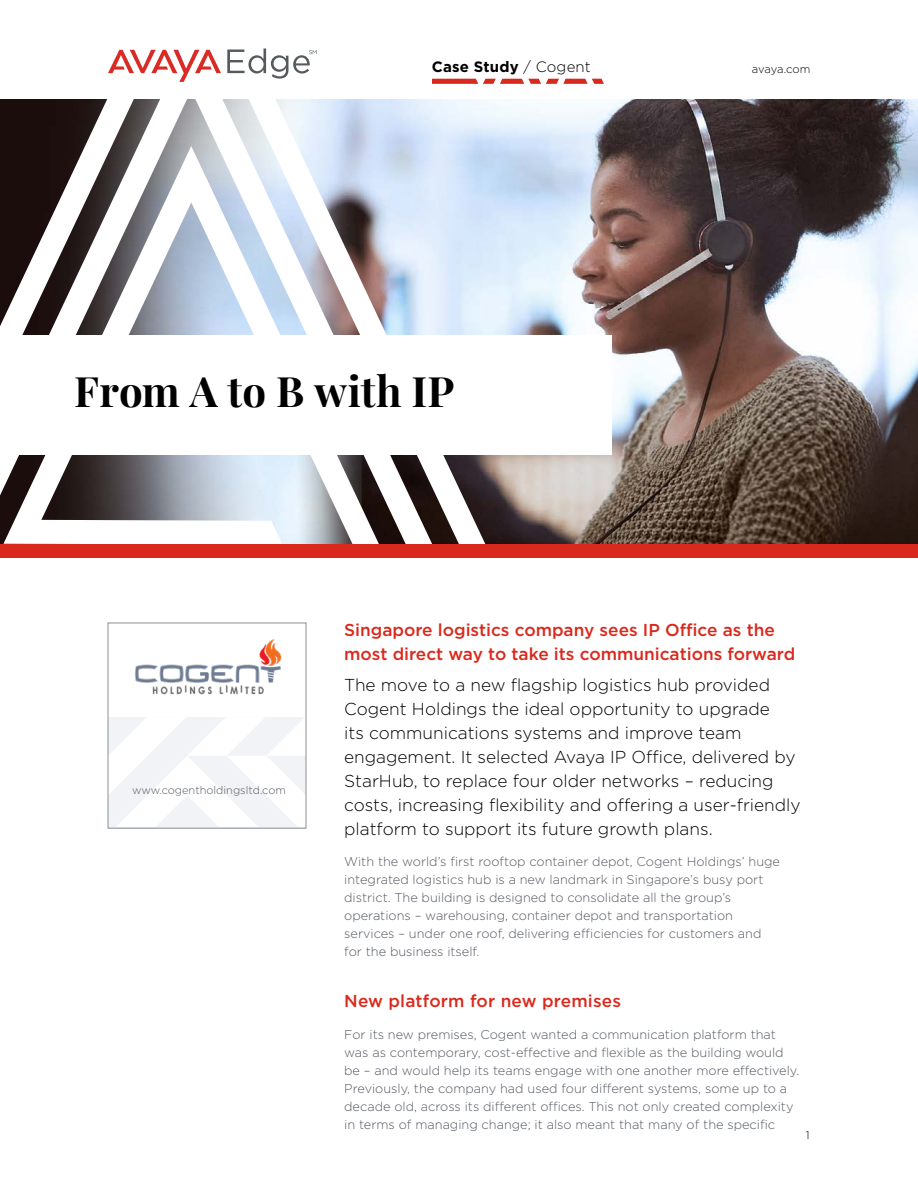
<style>
.page{position:relative;width:918px;height:1188px;background:#fff}
.page>*{position:absolute;margin:0;border:0;box-sizing:border-box;transform-origin:0 0}
.Headline_1_Bold_Left{font:700 42px "Playfair Display";letter-spacing:.005em;color:#000}
.Intro_Paragraph_Body{font:300 17.25px/24px "Gotham";color:#000}
.Subhead_1_Red_11_5_1{font:500 17.25px/24px "Gotham";color:#da291c}
.Header_copy{font:700 15px "Gotham";letter-spacing:.01em;color:#000}
.Body_8_5_12{font:300 12.75px/18px "Gotham";color:#535860}
.Header_copy-2{font:300 11.25px "Gotham";letter-spacing:-.01em;color:#000}
.Footer__page_number{font:300 11.25px "Gotham";color:#000}
.Partner_URL_address{font:300 10.95px "Gotham";color:#535860}
.s1{font-weight:300}
</style>
<div class="page">
<svg style="left:432px;top:79px;width:172px;height:5px"></svg>
<svg style="left:110px;top:717px;width:194px;height:109px"></svg>
<div style="left:108px;top:623px;width:198px;height:205px;border:1px solid #8c9095"></div>
<img style="left:486px;top:99px;width:432px;height:445px">
<svg style="left:0;top:99px;width:249px;height:445px"></svg>
<svg style="left:3px;top:146px;width:246px;height:398px"></svg>
<svg style="left:0;top:99px;width:134px;height:236px"></svg>
<svg style="left:249px;top:99px;width:237px;height:445px"></svg>
<div style="left:0;top:335px;width:612px;height:119px;background:#fff"></div>
<div style="left:0;top:545px;width:918px;height:13px;background:#da291c"></div>
<svg style="left:108px;top:50px;width:113px;height:32px"></svg>
<svg style="left:227px;top:48px;width:90px;height:31px"></svg>
<img style="left:135px;top:639px;width:147px;height:56px">
<p class="Header_copy" style="left:432px;top:58px;width:160px">Case Study <span class="s1">/ Cogent</span></p>
<p class="Headline_1_Bold_Left" style="left:74px;top:358px;width:382px">From A to B with IP</p>
<p class="Header_copy-2" style="left:752px;top:63px;width:60px">avaya.com</p>
<p class="Partner_URL_address" style="left:132px;top:784px;width:155px">www.cogentholdingsltd.com</p>
<p class="Subhead_1_Red_11_5_1" style="left:344px;top:617px;width:453px">Singapore logistics company sees IP Office as the most direct way to take its communications forward</p>
<p class="Intro_Paragraph_Body" style="left:344px;top:672px;width:458px">The move to a new flagship logistics hub provided Cogent Holdings the ideal opportunity to upgrade<br>its communications systems and improve team engagement. It selected Avaya IP Office, delivered by StarHub, to replace four older networks – reducing costs, increasing flexibility and offering a user-friendly platform to support its future growth plans.</p>
<p class="Body_8_5_12" style="left:344px;top:853px;width:437px">With the world’s first rooftop container depot, Cogent Holdings’ huge integrated logistics hub is a new landmark in Singapore’s busy port district. The building is designed to consolidate all the group’s operations – warehousing, container depot and transportation services – under one roof, delivering efficiencies for customers and for the business itself.</p>
<p class="Subhead_1_Red_11_5_1" style="left:344px;top:989px;width:278px">New platform for new premises</p>
<p class="Body_8_5_12" style="left:344px;top:1025px;width:457px">For its new premises, Cogent wanted a communication platform that was as contemporary, cost-effective and flexible as the building would be – and would help its teams engage with one another more effectively.<br>Previously, the company had used four different systems, some up to a decade old, across its different offices. This not only created complexity in terms of managing change; it also meant that many of the specific</p>
<p class="Footer__page_number" style="left:806px;top:1129px;width:5px">1</p>
</div>
